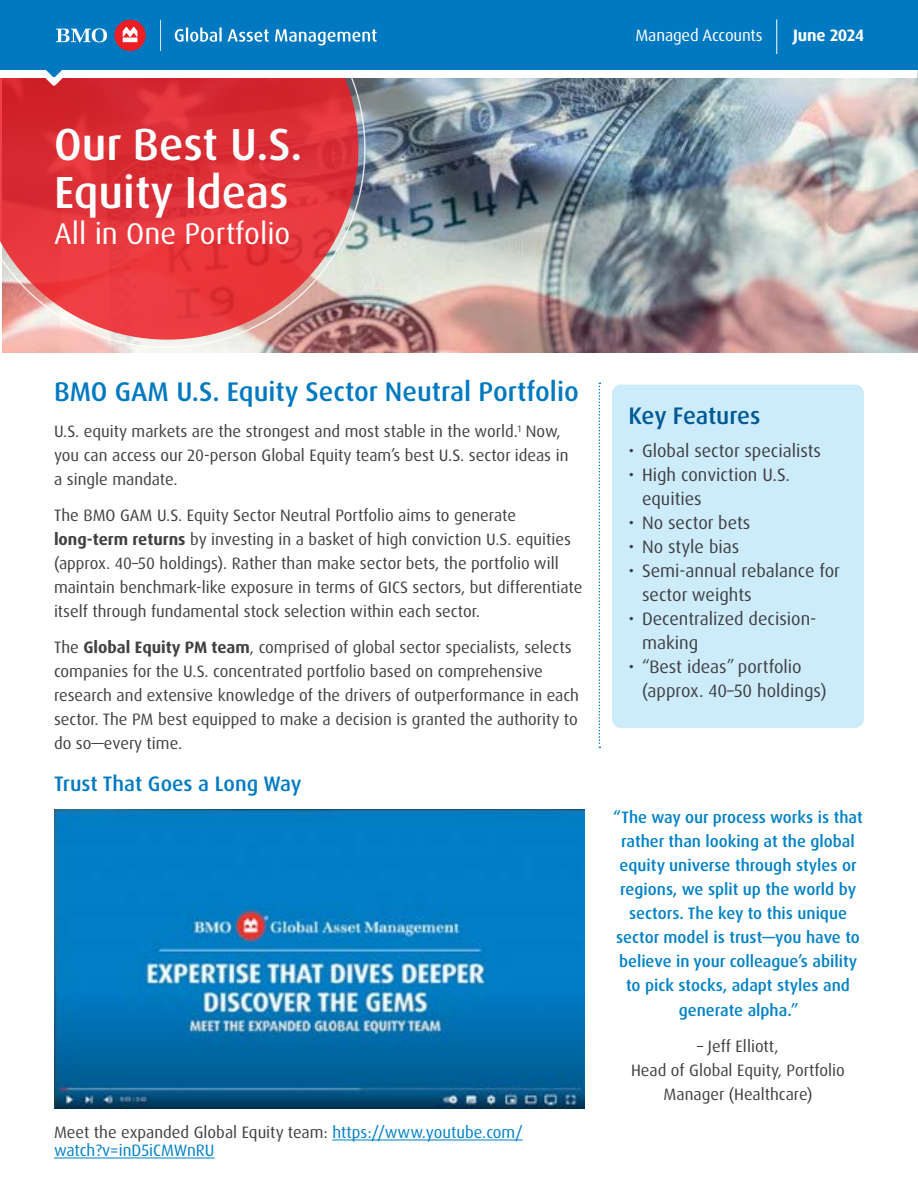
<style>
.page{position:relative;width:918px;height:1188px;background:#fff}
.page>*{position:absolute;margin:0;border:0;box-sizing:border-box;transform-origin:0 0}
.t1{font:500 45px/48px "Dax Pro";color:#fff}
.t2{font:30px "Dax Pro";color:#fff}
.t3{font:500 27px "Dax Pro";color:#0079c1}
.t4{font:500 24px "Dax Pro";letter-spacing:-.01em;color:#005a93}
.t5{font:500 21px "Dax Pro";color:#0079c1}
.t6{font:18px/24px "Dax Pro";color:#414042}
.t7{font:16.5px/24px "Dax Pro";color:#414042}
.t8{font:500 16.5px/24px "Dax Pro";color:#0081c6;text-align:center}
.t9{font:16.5px/18px "Dax Pro";color:#0081c6}
.t10{font:16.5px "Dax Pro";letter-spacing:-.01em;color:#fff}
.t11{font:700 16.5px "Dax Pro";letter-spacing:-.015em;color:#fff}
.s1{font-weight:700}
.s2{color:#414042}
</style>
<div class="page">
<img style="left:2px;top:69px;width:916px;height:283px">
<img style="left:2px;top:78px;width:364px;height:270px">
<svg style="left:0;top:69px;width:358px;height:271px;background:#de4348"></svg>
<div style="left:1px;top:68px;width:916px;height:10px;background:#fff"></div>
<div style="left:612px;top:384px;width:252px;height:344px;background:#ccecfc;border-radius:9px"></div>
<div style="left:0;top:0;width:918px;height:69px;background:#0079c1"></div>
<div style="left:114px;top:20px;width:32px;height:31px;background:#ed1d24;border-radius:50%"></div>
<svg style="left:123px;top:27px;width:14px;height:15px"></svg>
<svg style="left:56px;top:28px;width:51px;height:14px"></svg>
<svg style="left:160px;top:20px;width:1px;height:31px"></svg>
<svg style="left:228px;top:29px;width:41px;height:13px"></svg>
<svg style="left:275px;top:29px;width:102px;height:17px"></svg>
<svg style="left:175px;top:28px;width:47px;height:14px"></svg>
<svg style="left:45px;top:69px;width:18px;height:17px"></svg>
<svg style="left:599px;top:383px;width:1px;height:365px"></svg>
<img style="left:54px;top:809px;width:531px;height:299px">
<hr style="left:776px;top:19px;width:1px;height:35px;background:#fff">
<hr style="left:332px;top:1140px;width:191px;height:1px;background:#0081c6">
<hr style="left:54px;top:1158px;width:161px;height:1px;background:#0081c6">
<h1 class="t1" style="left:54px;top:121px;width:250px">Our Best U.S.<br>Equity Ideas</h1>
<h2 class="t2" style="left:54px;top:215px;width:238px">All in One Portfolio</h2>
<p class="t10" style="left:635px;top:25px;width:129px">Managed Accounts</p>
<p class="t11" style="left:793px;top:25px;width:72px">June 2024</p>
<h3 class="t3" style="left:54px;top:375px;width:526px">BMO GAM U.S. Equity Sector Neutral Portfolio</h3>
<p class="t7" style="left:54px;top:420px;width:516px">U.S. equity markets are the strongest and most stable in the world.<sup>1</sup> Now, you can access our 20-person Global Equity team’s best U.S. sector ideas in a single mandate.</p>
<p class="t7" style="left:54px;top:504px;width:530px">The BMO GAM U.S. Equity Sector Neutral Portfolio aims to generate <span class="s1">long-term returns</span> by investing in a basket of high conviction U.S. equities (approx. 40–50 holdings). Rather than make sector bets, the portfolio will maintain benchmark-like exposure in terms of GICS sectors, but differentiate itself through fundamental stock selection within each sector.</p>
<p class="t7" style="left:54px;top:636px;width:527px">The <span class="s1">Global Equity PM team</span>, comprised of global sector specialists, selects companies for the U.S. concentrated portfolio based on comprehensive research and extensive knowledge of the drivers of outperformance in each sector. The PM best equipped to make a decision is granted the authority to do so—every time.</p>
<p class="t5" style="left:54px;top:770px;width:249px">Trust That Goes a Long Way</p>
<p class="t9" style="left:54px;top:1124px;width:470px"><span class="s2">Meet the expanded Global Equity team:</span> https://www.youtube.com/ watch?v=inD5iCMWnRU</p>
<h3 class="t4" style="left:629px;top:400px;width:134px">Key Features</h3>
<p class="t6" style="left:629px;top:439px;width:194px">• Global sector specialists</p>
<p class="t6" style="left:642px;top:463px;width:150px;text-indent:-14px">• High conviction U.S. equities</p>
<p class="t6" style="left:629px;top:511px;width:123px">• No sector bets</p>
<p class="t6" style="left:629px;top:535px;width:112px">• No style bias</p>
<p class="t6" style="left:642px;top:559px;width:200px;text-indent:-14px">• Semi-annual rebalance for sector weights</p>
<p class="t6" style="left:642px;top:607px;width:176px;text-indent:-14px">• Decentralized decision&shy;making</p>
<p class="t6" style="left:642px;top:655px;width:186px;text-indent:-14px">• “Best ideas” portfolio (approx. 40–50 holdings)</p>
<p class="t8" style="left:613px;top:806px;width:251px">“The way our process works is that rather than looking at the global equity universe through styles or regions, we split up the world by sectors. The key to this unique sector model is trust—you have to believe in your colleague’s ability to pick stocks, adapt styles and generate alpha.”</p>
<p class="t7" style="left:631px;top:1034px;width:215px;text-align:center">– Jeff Elliott,<br>Head of Global Equity, Portfolio<br>Manager (Healthcare)</p>
</div>
